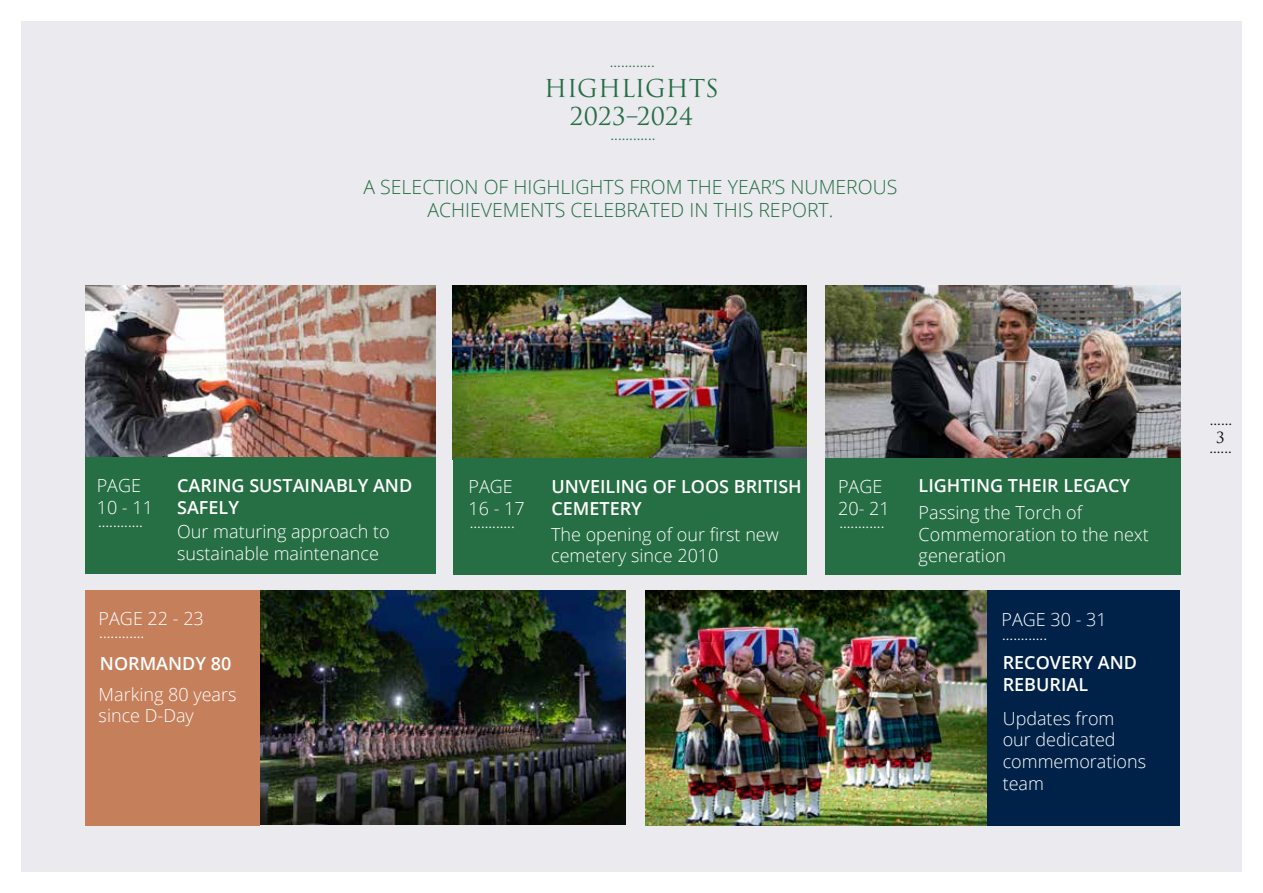
<style>
.page{position:relative;width:1263px;height:893px;background:#fff}
.page>*{position:absolute;margin:0;border:0;box-sizing:border-box;transform-origin:0 0}
.t1{font:24px/28.8px "Trajan Pro 3";color:#266e44;text-align:center}
.t2{font:300 19.5px/23.4px "Open Sans";color:#266e44;text-align:center}
.t3{font:300 18px/21.6px "Open Sans";color:#fff}
.t4{font:600 18px/21.6px "Open Sans";color:#fff}
.t5{font:15px "Trajan Pro 3";color:#fff}
.t6{font:15px "Trajan Pro 3";color:#266e44}
.t7{font:15px "Trajan Pro 3";color:#000}
</style>
<div class="page">
<div style="left:21px;top:21px;width:1221px;height:851px;background:#eaeaef"></div>
<img style="left:85px;top:286px;width:350px;height:171px">
<div style="left:85px;top:457px;width:350px;height:117px;background:#266e44"></div>
<img style="left:259px;top:590px;width:366px;height:235px">
<div style="left:85px;top:590px;width:174px;height:236px;background:#c57f5b"></div>
<img style="left:645px;top:590px;width:342px;height:236px">
<div style="left:987px;top:590px;width:193px;height:236px;background:#002249"></div>
<img style="left:826px;top:286px;width:355px;height:172px">
<div style="left:826px;top:458px;width:355px;height:117px;background:#266e44"></div>
<img style="left:453px;top:286px;width:353px;height:172px">
<div style="left:453px;top:458px;width:353px;height:117px;background:#266e44"></div>
<p class="t6" style="left:610px;top:51px;width:46px">............</p>
<h1 class="t1" style="left:544px;top:75px;width:176px">HIGHLIGHTS<br>2023–2024</h1>
<p class="t6" style="left:610px;top:124px;width:46px">............</p>
<p class="t2" style="left:363px;top:174px;width:535px">A SELECTION OF HIGHLIGHTS FROM THE YEAR’S NUMEROUS<br>ACHIEVEMENTS CELEBRATED IN THIS REPORT.</p>
<p class="t3" style="left:97px;top:474px;width:58px">PAGE<br>10 - 11</p>
<p class="t5" style="left:98px;top:511px;width:46px">............</p>
<p class="t4" style="left:177px;top:474px;width:237px">CARING SUSTAINABLY AND<br>SAFELY</p>
<p class="t3" style="left:177px;top:520px;width:214px">Our maturing approach to sustainable maintenance</p>
<p class="t3" style="left:99px;top:607px;width:107px">PAGE 22 - 23</p>
<p class="t5" style="left:99px;top:623px;width:46px">............</p>
<p class="t4" style="left:100px;top:652px;width:133px">NORMANDY 80</p>
<p class="t3" style="left:99px;top:683px;width:139px">Marking 80 years since D-Day</p>
<p class="t3" style="left:468px;top:475px;width:58px">PAGE<br>16 - 17</p>
<p class="t5" style="left:470px;top:512px;width:46px">............</p>
<p class="t4" style="left:551px;top:475px;width:252px">UNVEILING OF LOOS BRITISH<br>CEMETERY</p>
<p class="t3" style="left:551px;top:523px;width:229px">The opening of our first new cemetery since 2010</p>
<p class="t3" style="left:838px;top:475px;width:53px">PAGE<br>20- 21</p>
<p class="t5" style="left:839px;top:512px;width:46px">............</p>
<p class="t4" style="left:918px;top:474px;width:213px">LIGHTING THEIR LEGACY</p>
<p class="t3" style="left:918px;top:501px;width:232px">Passing the Torch of<br>Commemoration to the next generation</p>
<p class="t3" style="left:1001px;top:608px;width:107px">PAGE 30 - 31</p>
<p class="t5" style="left:1002px;top:624px;width:46px">............</p>
<p class="t4" style="left:1003px;top:652px;width:136px">RECOVERY AND<br>REBURIAL</p>
<p class="t3" style="left:1003px;top:707px;width:145px">Updates from our dedicated commemorations team</p>
<p class="t7" style="left:1210px;top:410px;width:24px">......</p>
<p class="t7" style="left:1216px;top:428px;width:10px">3</p>
<p class="t7" style="left:1209px;top:438px;width:24px">......</p>
</div>
